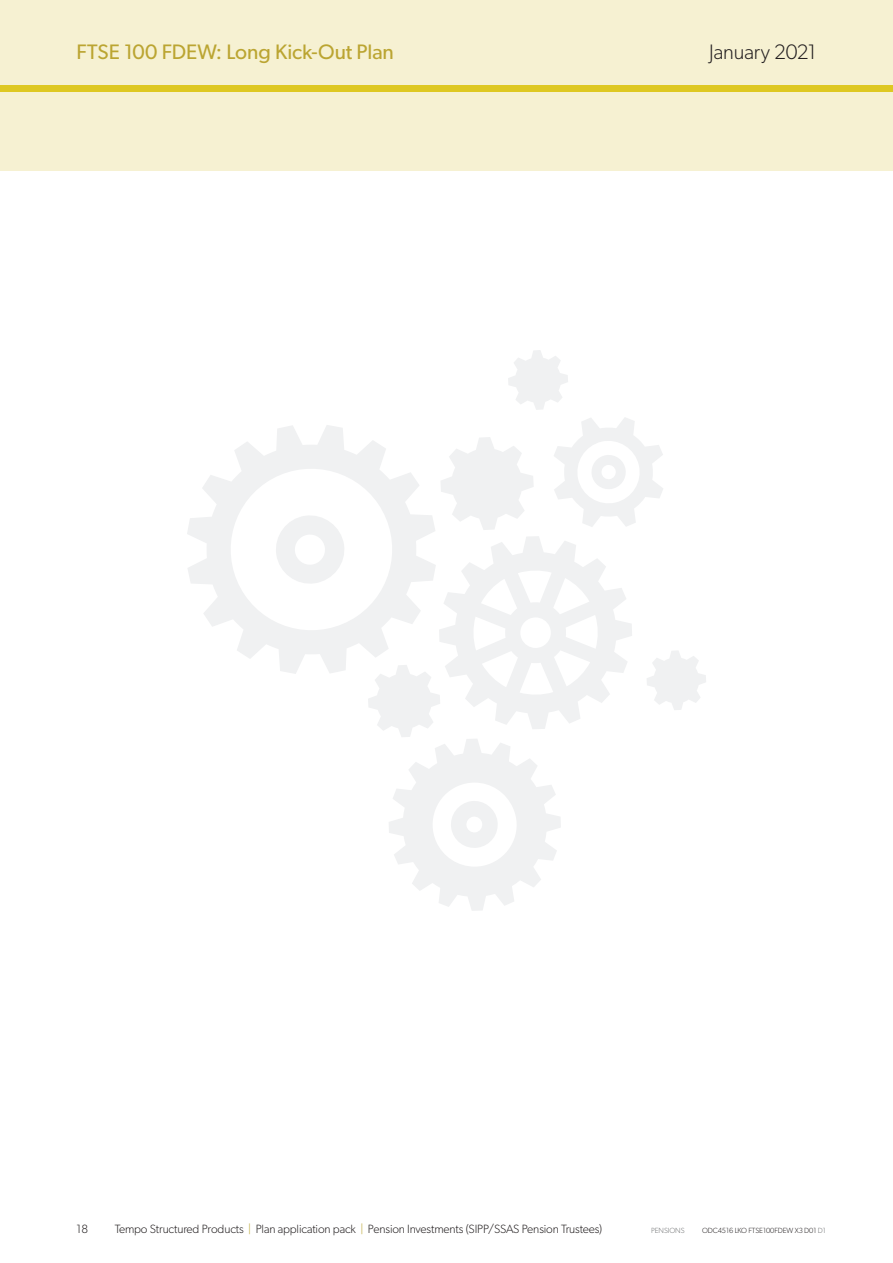
<style>
.page{position:relative;width:893px;height:1263px;background:#fff}
.page>*{position:absolute;margin:0;border:0;box-sizing:border-box;transform-origin:0 0}
.t1{font:21px "Gibson";color:#bba532}
.t2{font:300 21px "Gibson";letter-spacing:-.005em;color:#231f20}
.t3{font:300 12px "Gibson";letter-spacing:-.01em;color:#231f20}
.t4{font:300 7.5px "Gibson";letter-spacing:-.01em;color:#231f20}
.t5{font:300 7.5px "Gibson";letter-spacing:-.01em;color:#707273}
.s1{color:#bba532}
.s2{color:#707273}
</style>
<div class="page">
<div style="left:0;top:0;width:893px;height:170px;background:#f6f1d2"></div>
<div style="left:0;top:85px;width:893px;height:6px;background:#dec822"></div>
<svg style="left:187px;top:425px;width:248px;height:249px"></svg>
<svg style="left:274px;top:513px;width:73px;height:73px"></svg>
<svg style="left:554px;top:417px;width:109px;height:110px"></svg>
<svg style="left:441px;top:437px;width:93px;height:93px"></svg>
<svg style="left:647px;top:651px;width:59px;height:59px"></svg>
<svg style="left:508px;top:350px;width:60px;height:60px"></svg>
<svg style="left:368px;top:536px;width:264px;height:375px"></svg>
<h1 class="t1" style="left:77px;top:39px;width:319px">FtSE 100 FDEW: long kick-out Plan</h1>
<h1 class="t2" style="left:709px;top:39px;width:109px">January 2021</h1>
<p class="t3" style="left:115px;top:1222px;width:489px">Tempo Structured Products <span class="s1">|</span> Plan application pack <span class="s1">|</span> Pension Investments (SIPP/SSAS Pension Trustees)</p>
<p class="t4" style="left:702px;top:1226px;width:125px">ODC4516 LKO FTSE100FDEW X3 D01 <span class="s2">D1</span></p>
<p class="t3" style="left:77px;top:1222px;width:15px">2618</p>
<p class="t5" style="left:651px;top:1226px;width:35px">PENSIONS</p>
</div>
